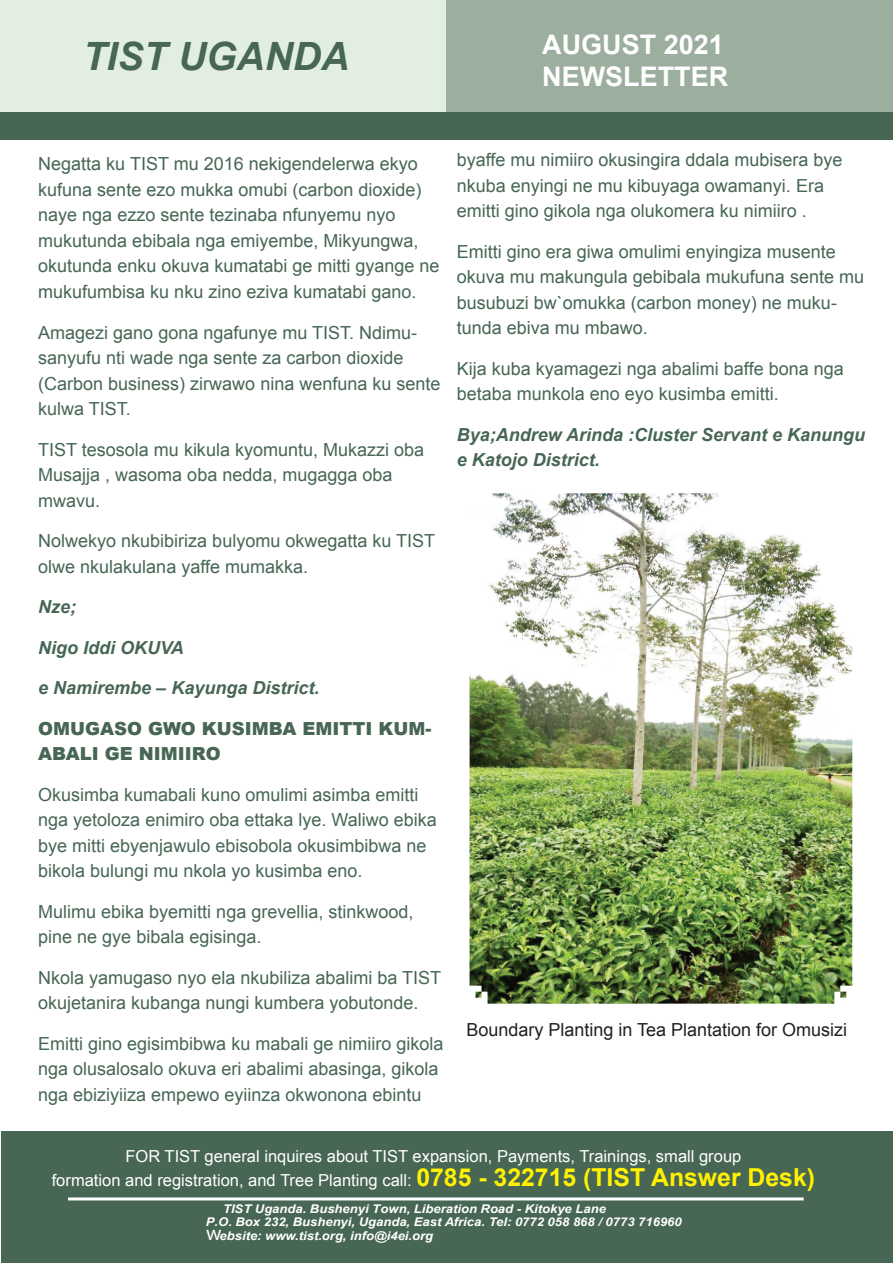
<style>
.page{position:relative;width:893px;height:1263px;background:#fff}
.page>*{position:absolute;margin:0;border:0;box-sizing:border-box;transform-origin:0 0}
.t1{font:italic 700 39px "Arial";color:#476654}
.t2{font:700 27px/32.4px "Arial";color:#fff}
.t3{font:18px/25.5px "Arial";color:#476654}
.t4{font:italic 700 18px/25.5px "Arial";color:#476654}
.t5{font:900 18px/25.5px "Arial";color:#476654}
.t6{font:18px "Arial";color:#231f20}
.t7{font:16.5px/24px "Arial";color:#fff;text-align:center}
.t8{font:italic 700 12px/13.6px "Arial";color:#fff;scale:1.09 1}
.s1{font-weight:700;font-size:24.75px;color:#fff101}
.s2{font-family:"Myriad Pro";font-weight:400;font-style:normal;font-size:21px}
</style>
<div class="page">
<div style="left:2px;top:1131px;width:891px;height:132px;background:#476654"></div>
<hr style="left:68px;top:1197px;width:736px;height:3px;background:#fff">
<div style="left:0;top:0;width:446px;height:112px;background:#e3eee3"></div>
<div style="left:446px;top:0;width:447px;height:112px;background:#9cae9e"></div>
<div style="left:0;top:112px;width:893px;height:28px;background:#476654"></div>
<img style="left:470px;top:493px;width:382px;height:511px">
<h1 class="t1" style="left:83px;top:30px;width:268px">TIST UGANDA</h1>
<h2 class="t2" style="left:542px;top:28px;width:188px">AUGUST 2021<br>NEWSLETTER</h2>
<p class="t3" style="left:38px;top:151px;width:403px">Negatta ku TIST mu 2016 nekigendelerwa ekyo kufuna sente ezo mukka omubi (carbon dioxide) naye nga ezzo sente tezinaba nfunyemu nyo mukutunda ebibala nga emiyembe, Mikyungwa, okutunda enku okuva kumatabi ge mitti gyange ne mukufumbisa ku nku zino eziva kumatabi gano.</p>
<p class="t3" style="left:38px;top:319px;width:404px">Amagezi gano gona ngafunye mu TIST. Ndimu&shy;sanyufu nti wade nga sente za carbon dioxide (Carbon business) zirwawo nina wenfuna ku sente kulwa TIST.</p>
<p class="t3" style="left:38px;top:436px;width:387px">TIST tesosola mu kikula kyomuntu, Mukazzi oba<br>Musajja , wasoma oba nedda, mugagga oba mwavu.</p>
<p class="t3" style="left:38px;top:528px;width:398px">Nolwekyo nkubibiriza bulyomu okwegatta ku TIST olwe nkulakulana yaffe mumakka.</p>
<p class="t4" style="left:38px;top:594px;width:39px">Nze;</p>
<p class="t4" style="left:38px;top:635px;width:147px">Nigo Iddi OKUVA</p>
<p class="t4" style="left:38px;top:675px;width:283px">e Namirembe – Kayunga District.</p>
<p class="t5" style="left:38px;top:715px;width:395px">OMUGASO GWO KUSIMBA EMITTI KUM-<br>ABALI GE NIMIIRO</p>
<p class="t3" style="left:38px;top:781px;width:400px">Okusimba kumabali kuno omulimi asimba emitti nga yetoloza enimiro oba ettaka lye. Waliwo ebika bye mitti ebyenjawulo ebisobola okusimbibwa ne bikola bulungi mu nkola yo kusimba eno.</p>
<p class="t3" style="left:38px;top:898px;width:377px">Mulimu ebika byemitti nga grevellia, stinkwood, pine ne gye bibala egisinga.</p>
<p class="t3" style="left:38px;top:964px;width:404px">Nkola yamugaso nyo ela nkubiliza abalimi ba TIST okujetanira kubanga nungi kumbera yobutonde.</p>
<p class="t3" style="left:38px;top:1030px;width:407px">Emitti gino egisimbibwa ku mabali ge nimiiro gikola nga olusalosalo okuva eri abalimi abasinga, gikola nga ebiziyiiza empewo eyiinza okwonona ebintu</p>
<p class="t3" style="left:457px;top:147px;width:387px">byaffe mu nimiiro okusingira ddala mubisera bye nkuba enyingi ne mu kibuyaga owamanyi. Era emitti gino gikola nga olukomera ku nimiiro .</p>
<p class="t3" style="left:457px;top:239px;width:409px">Emitti gino era giwa omulimi enyingiza musente okuva mu makungula gebibala mukufuna sente mu busubuzi bw`omukka (carbon money) ne muku&shy;tunda ebiva mu mbawo.</p>
<p class="t3" style="left:457px;top:356px;width:388px">Kija kuba kyamagezi nga abalimi baffe bona nga betaba munkola eno eyo kusimba emitti.</p>
<p class="t4" style="left:457px;top:422px;width:410px">Bya;Andrew Arinda :Cluster Servant e Kanungu e Katojo District.</p>
<p class="t6" style="left:466px;top:1017px;width:382px">Boundary Planting in Tea Plantation for Omusizi</p>
<p class="t7" style="left:52px;top:1144px;width:765px">FOR TIST general inquires about TIST expansion, Payments, Trainings, small group<br>formation and registration, and Tree Planting call: <span class="s1">0785 - 322715 (TIST Answer Desk)</span></p>
<p class="t8" style="left:206px;top:1202px;width:438px;text-indent:17px">TIST Uganda. Bushenyi Town, Liberation Road - Kitokye Lane<br>P.O. Box 232, Bushenyi, Uganda, East Africa. Tel: 0772 058 868 / 0773 716960 <span class="s2">w</span>ebsite: www.tist.org, info@i4ei.org</p>
</div>
